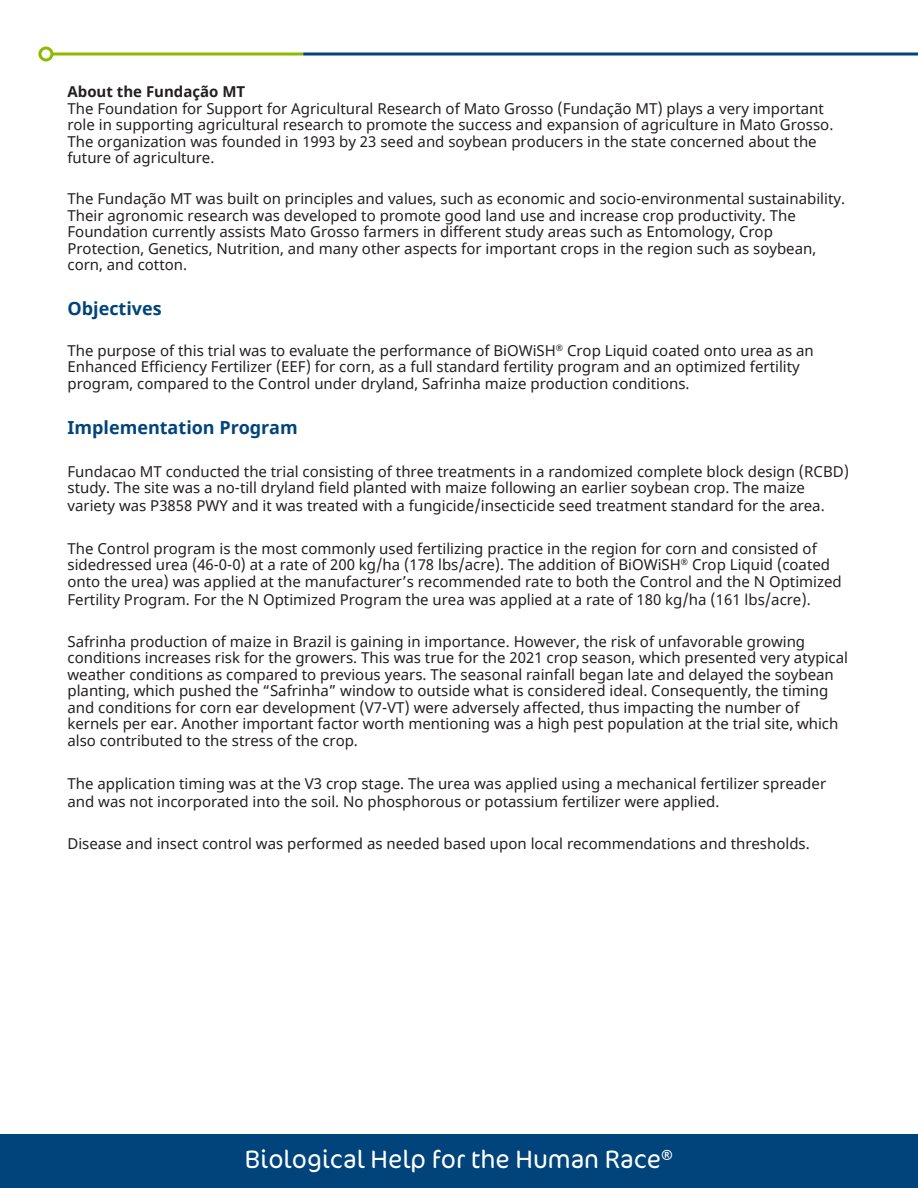
<style>
.page{position:relative;width:918px;height:1188px;background:#fff}
.page>*{position:absolute;margin:0;border:0;box-sizing:border-box;transform-origin:0 0}
.t1{font:300 25.5px "Cocon Pro";color:#fff}
.t2{font:700 18px "Noto Sans";color:#00447b}
.Paragraph_Heading{font:15px/16.5px "Noto Sans";color:#231f20}
.s1{font-weight:700}
</style>
<div class="page">
<div style="left:0;top:1134px;width:918px;height:54px;background:#00447b"></div>
<svg style="left:53px;top:52px;width:250px;height:4px"></svg>
<div style="left:38px;top:46px;width:15px;height:16px;border:3px solid #8dba00;border-radius:50%"></div>
<svg style="left:303px;top:52px;width:615px;height:4px;background:#3f729b"></svg>
<p class="Paragraph_Heading" style="left:68px;top:84px;width:767px"><span class="s1">About the Fundação MT<br></span>The Foundation for Support for Agricultural Research of Mato Grosso (Fundação MT) plays a very important role in supporting agricultural research to promote the success and expansion of agriculture in Mato Grosso.<br>The organization was founded in 1993 by 23 seed and soybean producers in the state concerned about the future of agriculture.</p>
<p class="Paragraph_Heading" style="left:68px;top:191px;width:779px">The Fundação MT was built on principles and values, such as economic and socio-environmental sustainability.<br>Their agronomic research was developed to promote good land use and increase crop productivity. The Foundation currently assists Mato Grosso farmers in different study areas such as Entomology, Crop Protection, Genetics, Nutrition, and many other aspects for important crops in the region such as soybean, corn, and cotton.</p>
<p class="t2" style="left:68px;top:295px;width:96px">Objectives</p>
<p class="Paragraph_Heading" style="left:68px;top:343px;width:748px">The purpose of this trial was to evaluate the performance of BiOWiSH<sup>®</sup> Crop Liquid coated onto urea as an<br>Enhanced Efficiency Fertilizer (EEF) for corn, as a full standard fertility program and an optimized fertility program, compared to the Control under dryland, Safrinha maize production conditions.</p>
<p class="t2" style="left:68px;top:415px;width:232px">Implementation Program</p>
<p class="Paragraph_Heading" style="left:68px;top:463px;width:783px">Fundacao MT conducted the trial consisting of three treatments in a randomized complete block design (RCBD) study. The site was a no-till dryland field planted with maize following an earlier soybean crop. The maize</p>
<p class="Paragraph_Heading" style="left:68px;top:498px;width:759px">variety was P3858 PWY and it was treated with a fungicide/insecticide seed treatment standard for the area.</p>
<p class="Paragraph_Heading" style="left:68px;top:541px;width:776px">The Control program is the most commonly used fertilizing practice in the region for corn and consisted of sidedressed urea (46-0-0) at a rate of 200 kg/ha (178 lbs/acre). The addition of BiOWiSH<sup>®</sup> Crop Liquid (coated onto the urea) was applied at the manufacturer’s recommended rate to both the Control and the N Optimized</p>
<p class="Paragraph_Heading" style="left:68px;top:592px;width:745px">Fertility Program. For the N Optimized Program the urea was applied at a rate of 180 kg/ha (161 lbs/acre).</p>
<p class="Paragraph_Heading" style="left:68px;top:634px;width:782px">Safrinha production of maize in Brazil is gaining in importance. However, the risk of unfavorable growing conditions increases risk for the growers. This was true for the 2021 crop season, which presented very atypical weather conditions as compared to previous years. The seasonal rainfall began late and delayed the soybean planting, which pushed the “Safrinha” window to outside what is considered ideal. Consequently, the timing and conditions for corn ear development (V7-VT) were adversely affected, thus impacting the number of kernels per ear. Another important factor worth mentioning was a high pest population at the trial site, which also contributed to the stress of the crop.</p>
<p class="Paragraph_Heading" style="left:68px;top:775px;width:760px;line-height:18px">The application timing was at the V3 crop stage. The urea was applied using a mechanical fertilizer spreader and was not incorporated into the soil. No phosphorous or potassium fertilizer were applied.</p>
<p class="Paragraph_Heading" style="left:68px;top:835px;width:744px">Disease and insect control was performed as needed based upon local recommendations and thresholds.</p>
<h1 class="t1" style="left:245px;top:1143px;width:430px">Biological Help for the Human Race<sup>®</sup></h1>
</div>
